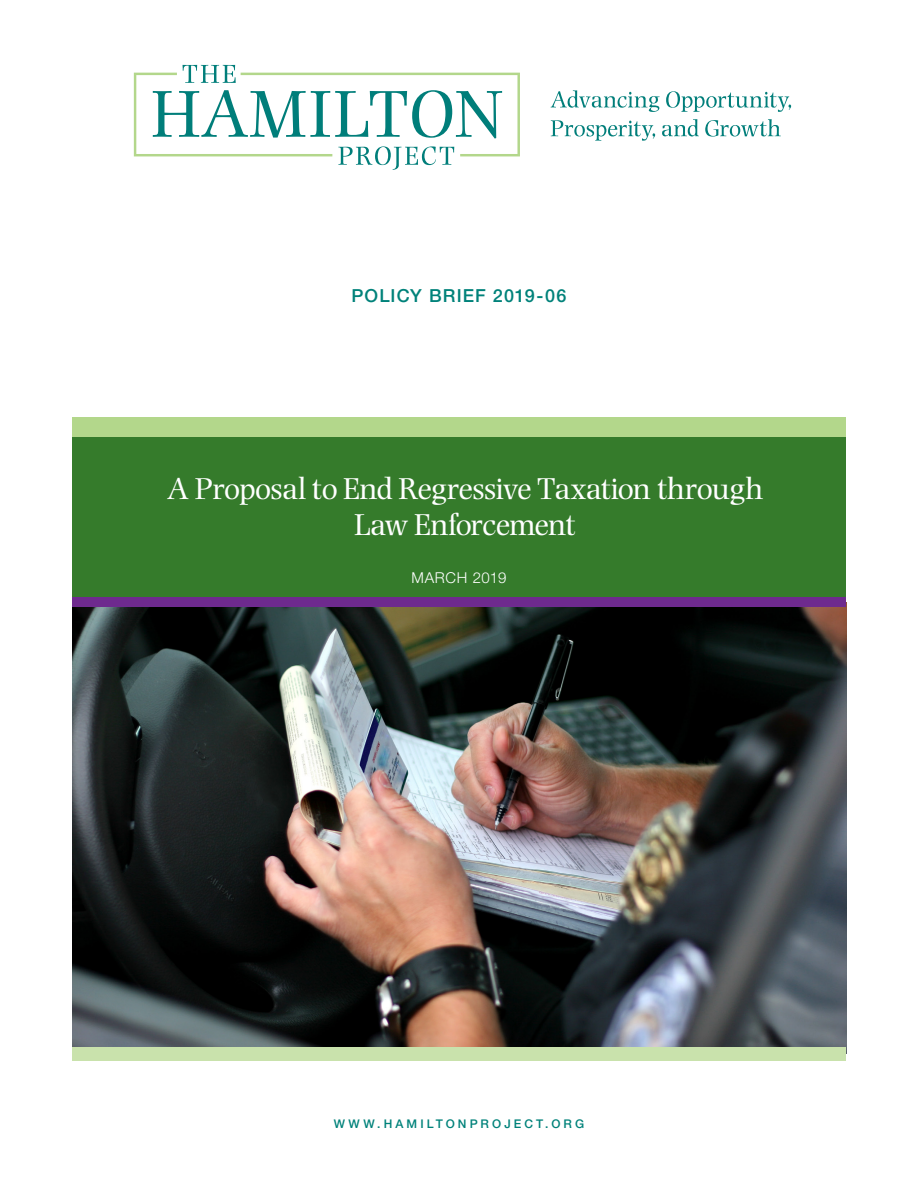
<style>
.page{position:relative;width:918px;height:1188px;background:#fff}
.page>*{position:absolute;margin:0;border:0;box-sizing:border-box;transform-origin:0 0}
.t1{font:31.5px/36px "Photina MT Std";letter-spacing:-.02em;color:#fff;text-align:center}
.t2{font:500 18px "Helvetica Neue LT Std";letter-spacing:.06em;color:#00827a}
.t3{font:300 15px "Helvetica Neue LT Std";letter-spacing:.04em;color:#fff}
.t4{font:500 12px "Helvetica Neue LT Std";letter-spacing:.255em;color:#00827a}
</style>
<div class="page">
<img style="left:72px;top:607px;width:774px;height:440px">
<svg style="left:134px;top:65px;width:386px;height:105px"></svg>
<svg style="left:551px;top:90px;width:109px;height:22px"></svg>
<svg style="left:666px;top:91px;width:125px;height:21px"></svg>
<svg style="left:551px;top:120px;width:104px;height:21px"></svg>
<svg style="left:662px;top:119px;width:37px;height:17px"></svg>
<svg style="left:705px;top:119px;width:76px;height:18px"></svg>
<div style="left:72px;top:433px;width:774px;height:169px;background:#357b2b"></div>
<div style="left:72px;top:417px;width:774px;height:20px;background:#b3d78b"></div>
<div style="left:72px;top:1047px;width:774px;height:13px;background:#c9e2ac"></div>
<div style="left:72px;top:598px;width:774px;height:9px;background:#6e2a8e"></div>
<p class="t2" style="left:352px;top:285px;width:216px">POLICY BRIEF 2019-06</p>
<p class="t1" style="left:167px;top:471px;width:598px">A Proposal to End Regressive Taxation through<br>Law Enforcement</p>
<p class="t3" style="left:412px;top:569px;width:96px">MARCH 2019</p>
<p class="t4" style="left:334px;top:1117px;width:252px">WWW.HAMILTONPROJECT.ORG</p>
</div>
